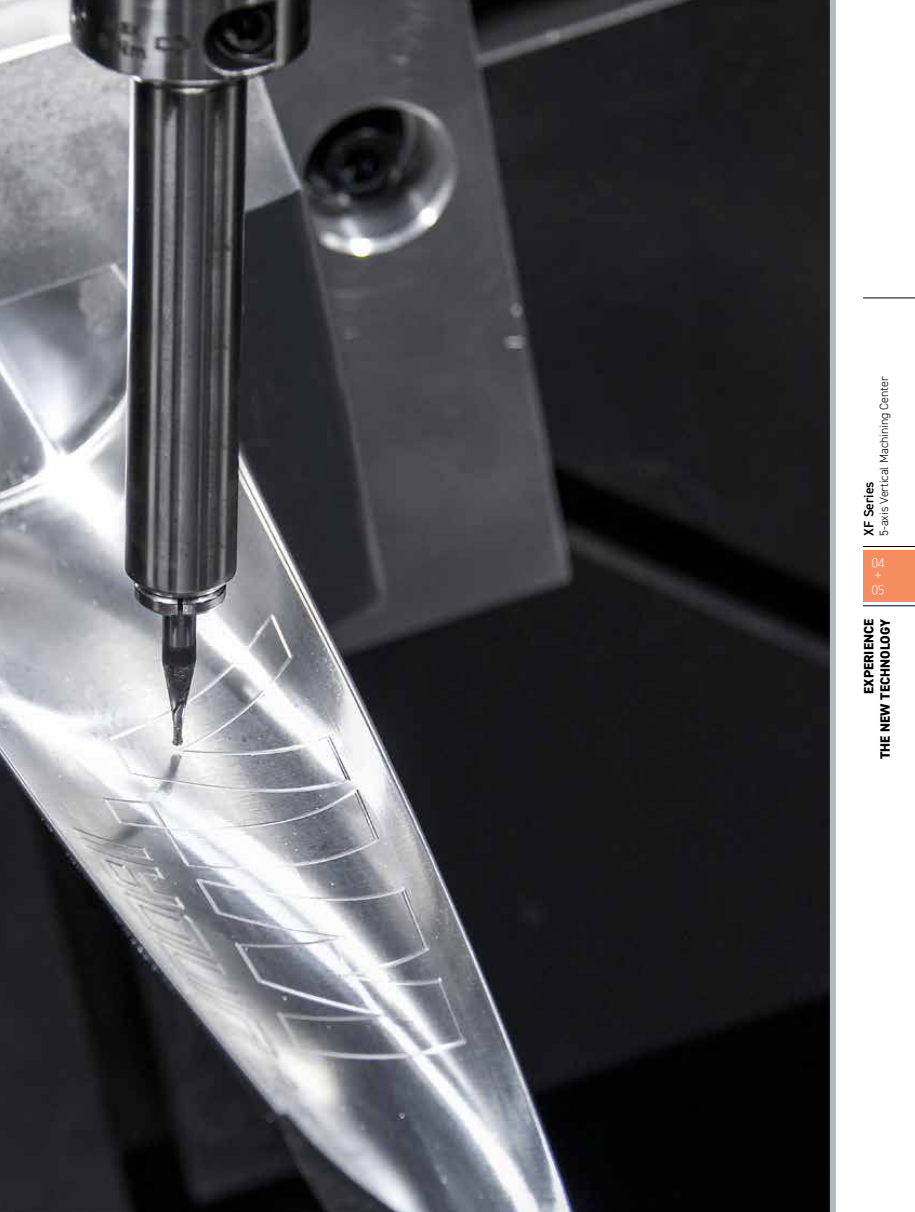
<style>
.page{position:relative;width:915px;height:1212px;background:#fff}
.page>*{position:absolute;margin:0;border:0;box-sizing:border-box;transform-origin:0 0}
.t1{font:800 13.5px/16.2px "DIN2014";letter-spacing:.01em;color:#000;text-align:right}
.t2{font:600 13.5px "DIN2014";color:#000}
.t3{font:300 12px "DIN2014";color:#000}
.t4{font:300 12px/12px "Modern H Eco";color:#fff}
</style>
<div class="page">
<img style="left:0;top:0;width:829px;height:1212px">
<div style="left:862px;top:551px;width:52px;height:51px;background:#f68d61"></div>
<div style="left:829px;top:0;width:6px;height:1212px;background:#b1babf"></div>
<hr style="left:862px;top:605px;width:52px;height:1px;background:#000">
<hr style="left:862px;top:546px;width:52px;height:1px;background:#000">
<hr style="left:862px;top:298px;width:52px;height:1px;background:#000">
<p class="t3" style="left:876px;top:536px;width:161px;rotate:-90deg">5-axis Vertical Machining Center</p>
<p class="t2" style="left:859px;top:536px;width:56px;rotate:-90deg">XF Series</p>
<p class="t4" style="left:871px;top:557px;width:14px">04 +</p>
<p class="t4" style="left:871px;top:584px;width:14px">05</p>
<p class="t1" style="left:860px;top:759px;width:142px;rotate:-90deg">EXPERIENCE<br>THE NEW TECHNOLOGY</p>
</div>
